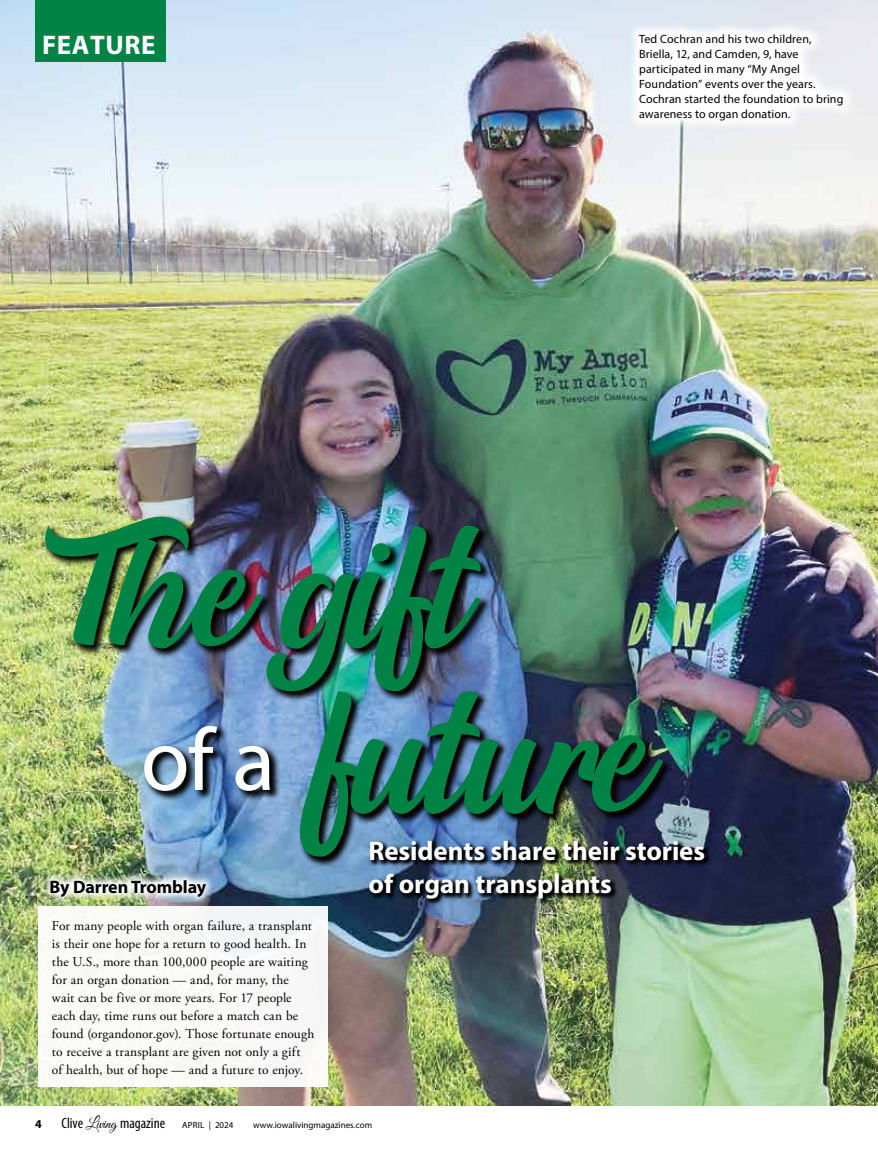
<style>
.page{position:relative;width:878px;height:1161px;background:#fff}
.page>*{position:absolute;margin:0;border:0;box-sizing:border-box;transform-origin:0 0}
.t1{font:155.7px/165.4px "Allora";letter-spacing:-.015em;color:#008344}
.t2{font:700 27px/33px "Myriad Pro";letter-spacing:-.005em;color:#fff}
.t3{font:700 27px "Myriad Pro";letter-spacing:.02em;color:#fff}
.t4{font:700 18px "Myriad Pro";letter-spacing:-.005em;color:#000}
.t5{font:condensed 15px "Myriad Pro";color:#000}
.t6{font:13.5px/18px "Adobe Garamond Pro";letter-spacing:.01em;color:#000}
.t7{font:12px/15px "Myriad Pro";letter-spacing:.005em;color:#000}
.t8{font:700 12px "Myriad Pro";color:#000}
.t9{font:9px "Myriad Pro";color:#000}
.t10{font:9px "Myriad Pro";letter-spacing:.02em;color:#000}
.s1{font-family:"Great Vibes";font-stretch:normal}
</style>
<div class="page">
<img style="left:0;top:0;width:878px;height:1106px">
<img style="left:368px;top:839px;width:343px;height:67px">
<img style="left:43px;top:514px;width:449px;height:189px">
<svg style="left:142px;top:724px;width:139px;height:78px;background:#577497"></svg>
<img style="left:298px;top:689px;width:376px;height:179px">
<img style="left:41px;top:870px;width:174px;height:36px">
<div style="left:38px;top:906px;width:290px;height:181px;background:#f9faf7"></div>
<div style="left:35px;top:0;width:131px;height:61px;background:#008344"></div>
<svg style="left:626px;top:21px;width:229px;height:112px"></svg>
<h2 class="t3" style="left:42px;top:28px;width:115px">FEATURE</h2>
<p class="t7" style="left:639px;top:31px;width:206px">Ted Cochran and his two children, Briella, 12, and Camden, 9, have participated in many “My Angel Foundation” events over the years.<br>Cochran started the foundation to bring awareness to organ donation.</p>
<h1 class="t1" style="left:141px;top:503px;width:505px;text-indent:-108px">The gift<br><sup>of</sup> <sup>a</sup> future</h1>
<h3 class="t4" style="left:49px;top:875px;width:158px">By Darren Tromblay</h3>
<p class="t6" style="left:52px;top:917px;width:264px">For many people with organ failure, a transplant is their one hope for a return to good health. In the U.S., more than 100,000 people are waiting for an organ donation — and, for many, the wait can be five or more years. For 17 people each day, time runs out before a match can be found (organdonor.gov). Those fortunate enough to receive a transplant are given not only a gift<br>of health, but of hope — and a future to enjoy.</p>
<h2 class="t2" style="left:368px;top:834px;width:338px">Residents share their stories of organ transplants</h2>
<p class="t8" style="left:35px;top:1116px;width:8px">4</p>
<p class="t5" style="left:61px;top:1114px;width:105px">Clive <span class="s1">Living</span> magazine</p>
<p class="t10" style="left:182px;top:1119px;width:53px">APRIL | 2024</p>
<p class="t9" style="left:253px;top:1119px;width:121px">www.iowalivingmagazines.com</p>
</div>
